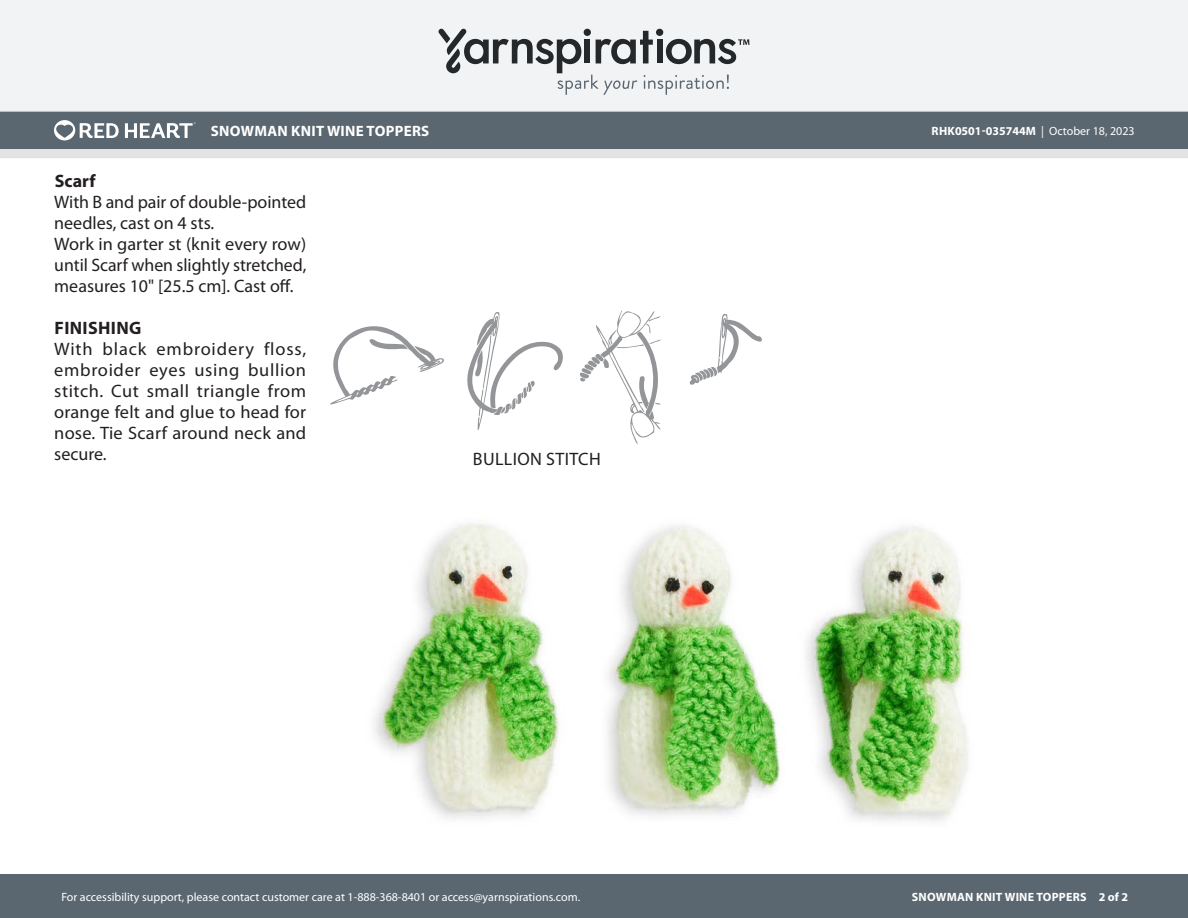
<style>
.page{position:relative;width:1188px;height:918px;background:#fff}
.page>*{position:absolute;margin:0;border:0;box-sizing:border-box;transform-origin:0 0}
.Body_-__Auto_Style_with_Keep_lines_toget{font:18px/21px "Myriad Pro";color:#231f20;text-align:justify}
.Diagram___Schematic_Headers{font:18px "Myriad Pro";letter-spacing:.02em;color:#231f20}
.Body_-_SUBHEADS{font:700 18px "Myriad Pro";letter-spacing:.02em;color:#231f20}
.SIZES_-_Color_Coded{font:700 18px "Myriad Pro";letter-spacing:.005em;color:#231f20}
.t1{font:700 15px "Myriad Pro";letter-spacing:.02em;color:#fff}
.t2{font:12px "Myriad Pro";color:#fff}
.t3{font:700 12px "Myriad Pro";color:#fff}
.t4{font:700 12px "Myriad Pro";letter-spacing:.02em;color:#fff}
.s1{font-weight:400}
</style>
<div class="page">
<div style="left:0;top:875px;width:1188px;height:43px;background:#5a6670"></div>
<div style="left:0;top:149px;width:1188px;height:9px;background:#e4e3e3"></div>
<div style="left:0;top:111px;width:1188px;height:38px;background:#5a6670"></div>
<div style="left:0;top:0;width:1188px;height:112px;background:#f2f3f4"></div>
<svg style="left:438px;top:29px;width:311px;height:66px"></svg>
<svg style="left:54px;top:120px;width:65px;height:20px"></svg>
<svg style="left:125px;top:122px;width:71px;height:16px"></svg>
<img style="left:330px;top:310px;width:432px;height:134px">
<img style="left:374px;top:523px;width:595px;height:299px">
<p class="t1" style="left:211px;top:121px;width:220px">SNOWMAN KNIT WINE TOPPERS</p>
<p class="t3" style="left:932px;top:123px;width:205px">RHK0501-035744M <span class="s1">| October 18, 2023</span></p>
<p class="SIZES_-_Color_Coded" style="left:55px;top:169px;width:43px">Scarf</p>
<p class="Body_-__Auto_Style_with_Keep_lines_toget" style="left:54px;top:192px;width:253px">With B and pair of double-pointed needles, cast on 4 sts.</p>
<p class="Body_-__Auto_Style_with_Keep_lines_toget" style="left:54px;top:234px;width:254px">Work in garter st (knit every row) until Scarf when slightly stretched, measures 10" [25.5 cm]. Cast off.</p>
<p class="Body_-_SUBHEADS" style="left:55px;top:316px;width:88px">FINISHING</p>
<p class="Body_-__Auto_Style_with_Keep_lines_toget" style="left:54px;top:339px;width:253px">With black embroidery floss, embroider eyes using bullion stitch. Cut small triangle from orange felt and glue to head for nose. Tie Scarf around neck and secure.</p>
<p class="Diagram___Schematic_Headers" style="left:473px;top:449px;width:129px">BULLION STITCH</p>
<p class="t2" style="left:61px;top:890px;width:520px">For accessibility support, please contact customer care at 1-888-368-8401 or access@yarnspirations.com.</p>
<p class="t4" style="left:912px;top:889px;width:218px">SNOWMAN KNIT WINE TOPPERS 2 of 2</p>
</div>
